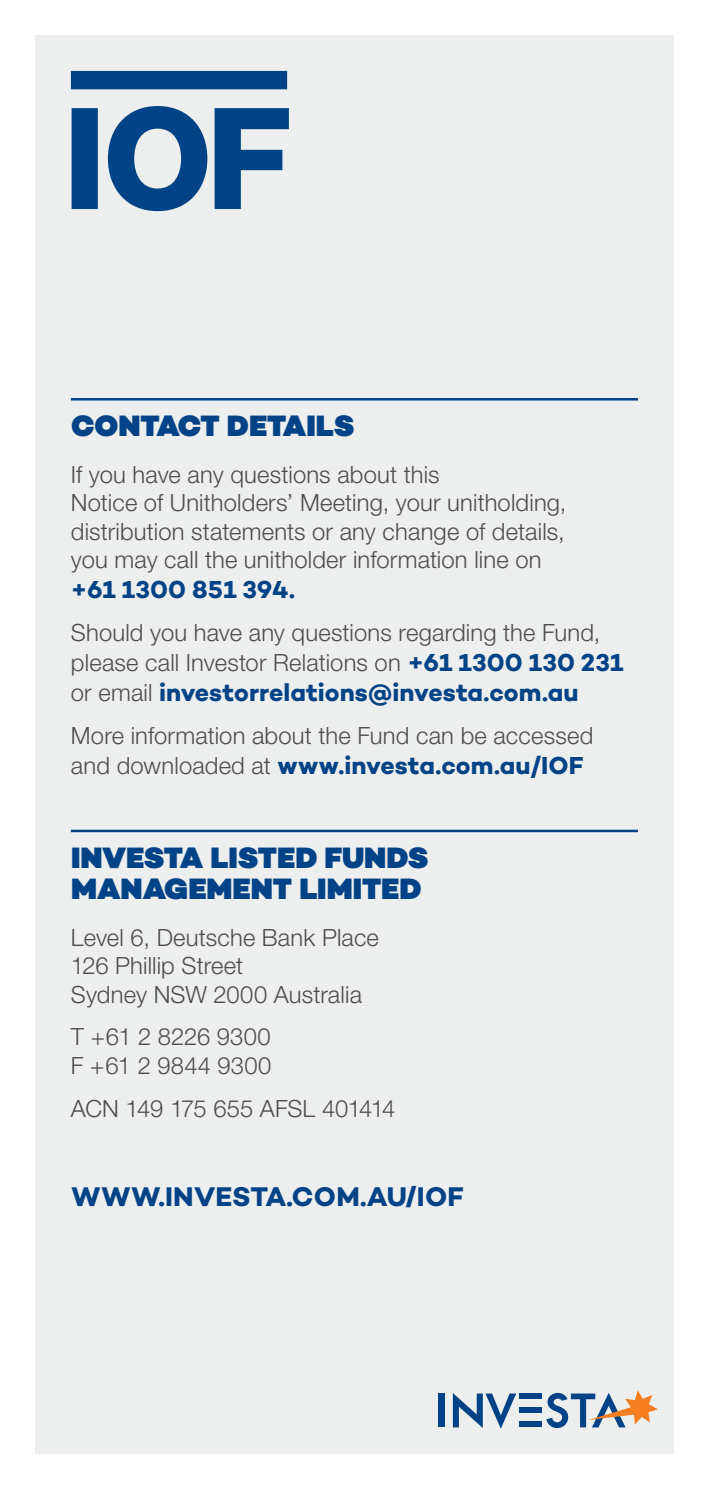
<style>
.page{position:relative;width:709px;height:1489px;background:#fff}
.page>*{position:absolute;margin:0;border:0;box-sizing:border-box;transform-origin:0 0}
.t1{font:900 30px/31.2px "Campton";color:#014386}
.t2{font:700 27.5px "Campton";letter-spacing:.01em;color:#014386}
.t3{font:700 25px "Campton";color:#014386}
.t4{font:300 23.75px/28.5px "Helvetica Neue";letter-spacing:.005em;color:#4d4d4f}
.t5{font:300 23.75px "Helvetica Neue";letter-spacing:-.015em;color:#4d4d4f}
.s1{font-family:"Campton";font-weight:700;font-size:25px;color:#014386}
.s2{font-family:"Helvetica Neue";font-weight:300;font-size:23.75px;color:#4d4d4f}
</style>
<div class="page">
<div style="left:35px;top:35px;width:638px;height:1418px;background:#edeeee"></div>
<div style="left:439px;top:1393px;width:6px;height:34px;background:#014386"></div>
<svg style="left:546px;top:1390px;width:112px;height:37px"></svg>
<svg style="left:453px;top:1393px;width:63px;height:35px"></svg>
<div style="left:519px;top:1421px;width:23px;height:6px;background:#014386"></div>
<div style="left:519px;top:1407px;width:23px;height:5px;background:#014386"></div>
<div style="left:519px;top:1393px;width:23px;height:6px;background:#014386"></div>
<div style="left:71px;top:71px;width:216px;height:18px;background:#014386"></div>
<svg style="left:72px;top:106px;width:217px;height:105px"></svg>
<hr style="left:71px;top:398px;width:567px;height:2px;background:#014386">
<hr style="left:71px;top:829px;width:567px;height:3px;background:#014386">
<p class="t1" style="left:71px;top:410px;width:285px">CONTACT DETAILS</p>
<p class="t4" style="left:71px;top:459px;width:497px">If you have any questions about this<br>Notice of Unitholders’ Meeting, your unitholding, distribution statements or any change of details, you may call the unitholder information line on</p>
<p class="t3" style="left:71px;top:573px;width:226px">+61 1300 851 394.</p>
<p class="t4" style="left:71px;top:617px;width:554px;line-height:30px">Should you have any questions regarding the Fund, please call Investor Relations on <span class="s1">+61 1300 130 231</span></p>
<p class="t3" style="left:71px;top:676px;width:509px"><span class="s2">or email</span> investorrelations@investa.com.au</p>
<p class="t4" style="left:71px;top:720px;width:524px">More information about the Fund can be accessed</p>
<p class="t3" style="left:71px;top:749px;width:514px"><span class="s2">and downloaded at</span> www.investa.com.au/IOF</p>
<p class="t1" style="left:71px;top:842px;width:359px">INVESTA LISTED FUNDS<br>MANAGEMENT LIMITED</p>
<p class="t4" style="left:71px;top:922px;width:309px">Level 6, Deutsche Bank Place<br>126 Phillip Street<br>Sydney NSW 2000 Australia</p>
<p class="t4" style="left:71px;top:1022px;width:202px">T +61 2 8226 9300<br>F +61 2 9844 9300</p>
<p class="t5" style="left:71px;top:1093px;width:326px">ACN 149 175 655 AFSL 401414</p>
<p class="t2" style="left:71px;top:1179px;width:394px">WWW.INVESTA.COM.AU/IOF</p>
</div>
